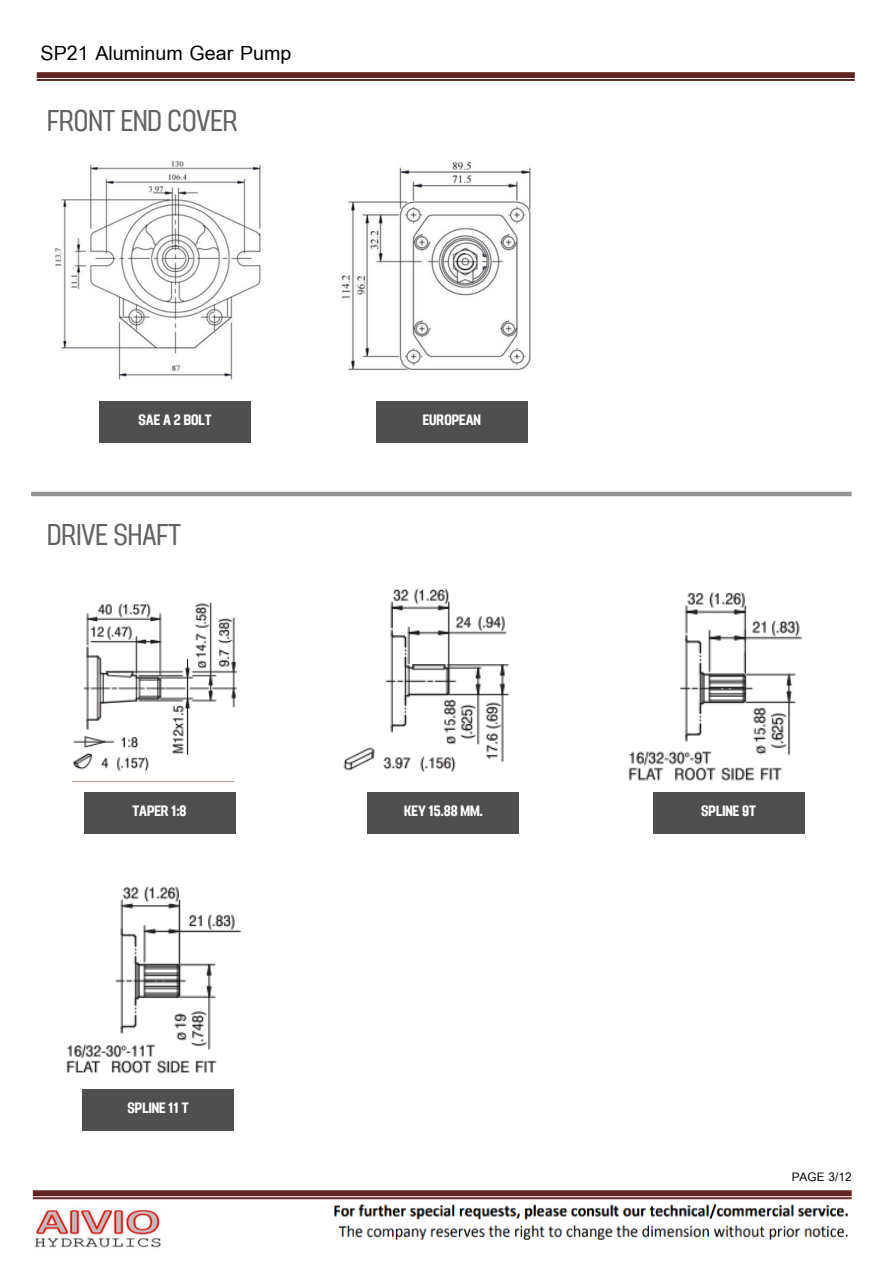
<style>
.page{position:relative;width:894px;height:1264px;background:#fff}
.page>*{position:absolute;margin:0;border:0;box-sizing:border-box;transform-origin:0 0}
.t1{font:30px "Adirek Sans 400";color:#626263}
.t2{font:700 30px "Cordia New";color:#000}
.t3{font:700 18px "Cordia New";color:#000}
.t4{font:15px "Adirek Sans 700";color:#fff}
</style>
<div class="page">
<img style="left:32px;top:1190px;width:820px;height:50px">
<img style="left:36px;top:72px;width:819px;height:9px">
<img style="left:32px;top:1204px;width:133px;height:44px">
<img style="left:55px;top:161px;width:206px;height:219px">
<img style="left:341px;top:161px;width:190px;height:210px">
<img style="left:73px;top:602px;width:164px;height:170px">
<img style="left:343px;top:588px;width:167px;height:184px">
<div style="left:376px;top:401px;width:151px;height:42px;background:#4f4f4f"></div>
<div style="left:99px;top:401px;width:152px;height:42px;background:#4f4f4f"></div>
<div style="left:84px;top:792px;width:151px;height:42px;background:#4f4f4f"></div>
<div style="left:367px;top:792px;width:152px;height:42px;background:#4f4f4f"></div>
<hr style="left:31px;top:492px;width:820px;height:4px;background:#949495">
<img style="left:628px;top:592px;width:174px;height:189px">
<img style="left:66px;top:886px;width:175px;height:187px">
<div style="left:652px;top:792px;width:152px;height:42px;background:#4f4f4f"></div>
<div style="left:82px;top:1089px;width:152px;height:41px;background:#4f4f4f"></div>
<p class="t2" style="left:41px;top:35px;width:252px">SP21 Aluminum Gear Pump</p>
<p class="t1" style="left:47px;top:103px;width:192px">FRONT END COVER</p>
<p class="t4" style="left:138px;top:411px;width:75px">SAE A 2 BOLT</p>
<p class="t4" style="left:422px;top:411px;width:60px">EUROPEAN</p>
<p class="t1" style="left:47px;top:517px;width:135px">DRIVE SHAFT</p>
<p class="t4" style="left:132px;top:802px;width:56px">TAPER 1:8</p>
<p class="t4" style="left:404px;top:802px;width:80px">KEY 15.88 MM.</p>
<h3 class="t4" style="left:701px;top:802px;width:56px">SPLINE 9T</h3>
<p class="t4" style="left:127px;top:1099px;width:62px">SPLINE 11 T</p>
<p class="t3" style="left:791px;top:1165px;width:61px">PAGE 3/12</p>
</div>
